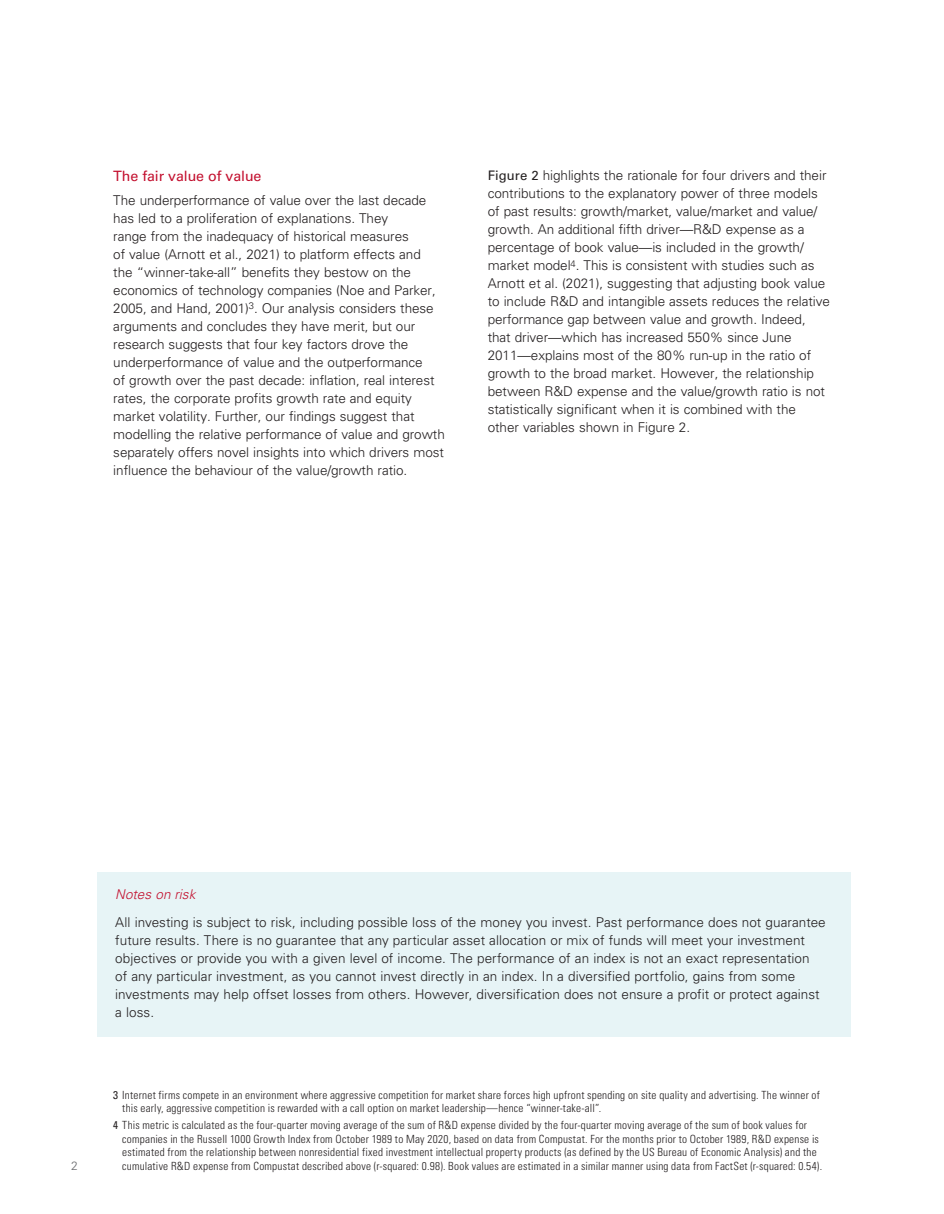
<style>
.page{position:relative;width:944px;height:1214px;background:#fff}
.page>*{position:absolute;margin:0;border:0;box-sizing:border-box;transform-origin:0 0}
.t1{font:14.25px "Univers LT Std";letter-spacing:-.01em;color:#c3102f}
.t2{font:300 13.5px/18px "Univers LT Std";letter-spacing:-.005em;color:#231f20}
.t3{font:italic 300 13.5px "Univers LT Std";color:#c3102f}
.t4{font:300 12px "Univers LT Std";color:#6c6d70}
.t5{font:300 condensed 11.25px/13.5px "Univers LT Std";letter-spacing:.02em;color:#231f20}
.s1{font-weight:400;font-size:13.2px}
.s2{font-weight:400}
</style>
<div class="page">
<div style="left:97px;top:871px;width:753px;height:165px;background:#e7f4f6"></div>
<p class="t1" style="left:113px;top:167px;width:150px">The fair value of value</p>
<p class="t2" style="left:113px;top:191px;width:333px">The underperformance of value over the last decade has led to a proliferation of explanations. They<br>range from the inadequacy of historical measures<br>of value (Arnott et al., 2021) to platform effects and<br>the “winner-take-all” benefits they bestow on the economics of technology companies (Noe and Parker, 2005, and Hand, 2001)<sup>3</sup>. Our analysis considers these arguments and concludes they have merit, but our research suggests that four key factors drove the underperformance of value and the outperformance<br>of growth over the past decade: inflation, real interest rates, the corporate profits growth rate and equity market volatility. Further, our findings suggest that modelling the relative performance of value and growth separately offers novel insights into which drivers most influence the behaviour of the value/growth ratio.</p>
<p class="t2" style="left:488px;top:166px;width:344px"><span class="s1">Figure 2</span> highlights the rationale for four drivers and their contributions to the explanatory power of three models of past results: growth/market, value/market and value/ growth. An additional fifth driver—R&amp;D expense as a percentage of book value—is included in the growth/ market model<sup>4</sup>. This is consistent with studies such as Arnott et al. (2021), suggesting that adjusting book value to include R&amp;D and intangible assets reduces the relative performance gap between value and growth. Indeed, that driver—which has increased 550% since June 2011—explains most of the 80% run-up in the ratio of growth to the broad market. However, the relationship between R&amp;D expense and the value/growth ratio is not statistically significant when it is combined with the other variables shown in Figure 2.</p>
<p class="t4" style="left:71px;top:1158px;width:8px">2</p>
<p class="t3" style="left:115px;top:886px;width:82px">Notes on risk</p>
<p class="t2" style="left:115px;top:912px;width:712px">All investing is subject to risk, including possible loss of the money you invest. Past performance does not guarantee future results. There is no guarantee that any particular asset allocation or mix of funds will meet your investment objectives or provide you with a given level of income. The performance of an index is not an exact representation<br>of any particular investment, as you cannot invest directly in an index. In a diversified portfolio, gains from some investments may help offset losses from others. However, diversification does not ensure a profit or protect against a loss.</p>
<p class="t5" style="left:122px;top:1087px;width:699px;text-indent:-9px"><span class="s2">3</span> Internet firms compete in an environment where aggressive competition for market share forces high upfront spending on site quality and advertising. The winner of this early, aggressive competition is rewarded with a call option on market leadership—hence “winner-take-all”.</p>
<p class="t5" style="left:122px;top:1118px;width:701px;text-indent:-9px"><span class="s2">4</span> This metric is calculated as the four-quarter moving average of the sum of R&amp;D expense divided by the four-quarter moving average of the sum of book values for companies in the Russell 1000 Growth Index from October 1989 to May 2020, based on data from Compustat. For the months prior to October 1989, R&amp;D expense is estimated from the relationship between nonresidential fixed investment intellectual property products (as defined by the US Bureau of Economic Analysis) and the cumulative R&amp;D expense from Compustat described above (r-squared: 0.98). Book values are estimated in a similar manner using data from FactSet (r-squared: 0.54).</p>
</div>
